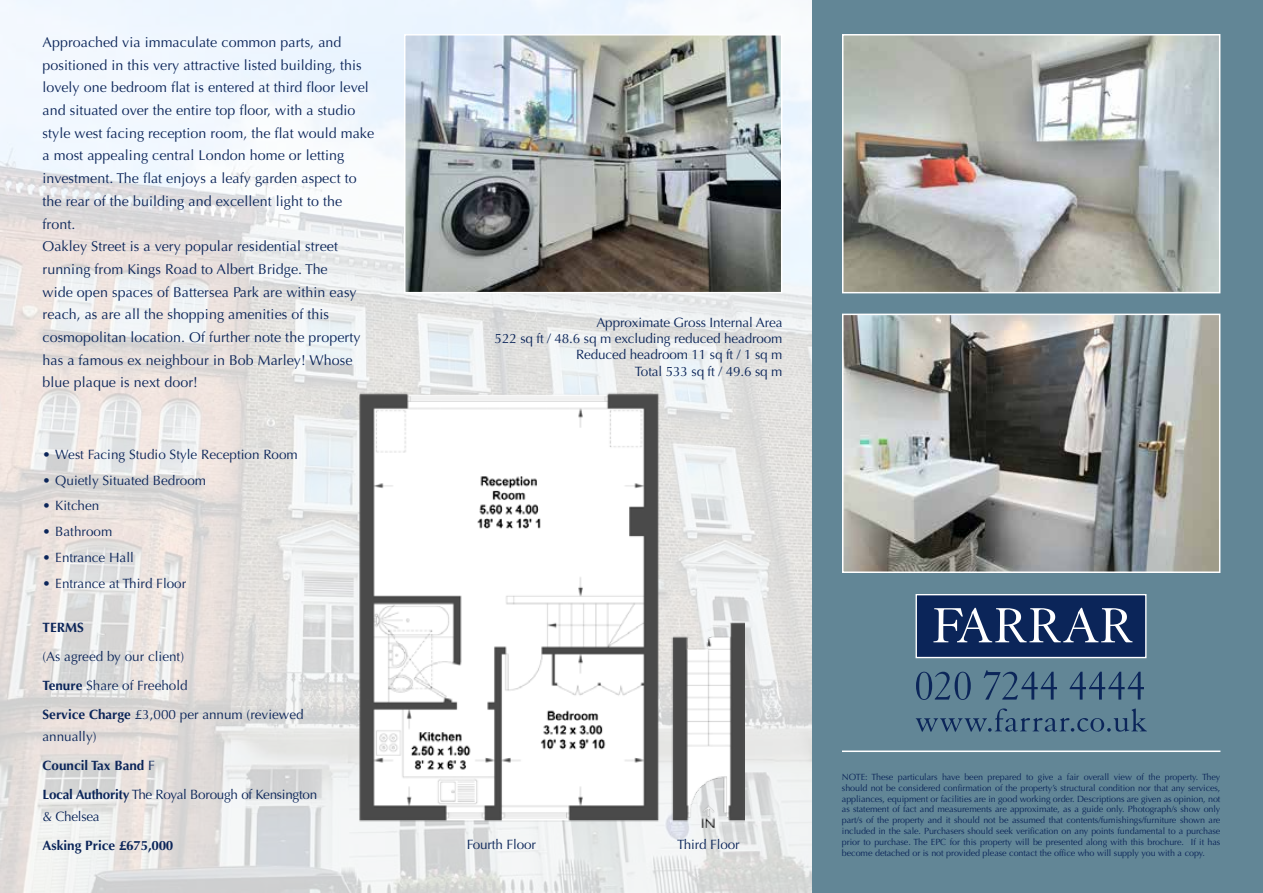
<style>
.page{position:relative;width:1263px;height:893px;background:#fff}
.page>*{position:absolute;margin:0;border:0;box-sizing:border-box;transform-origin:0 0}
.t1{font:14.25px/22.6px "Optima";letter-spacing:.005em;color:#0b2559}
.t2{font:13.5px/28.8px "Optima";letter-spacing:-.01em;color:#0b2559}
.t3{font:700 13.5px "Optima";color:#0b2559}
.t4{font:9px/10.8px "Optima";letter-spacing:-.01em;color:#0b2559;text-align:justify}
.s1{font-weight:700}
</style>
<div class="page">
<img style="left:0;top:0;width:812px;height:893px">
<img style="left:359px;top:387px;width:385px;height:440px">
<img style="left:407px;top:37px;width:372px;height:253px">
<div style="left:404px;top:34px;width:378px;height:259px;border:2px solid #fff"></div>
<div style="left:812px;top:0;width:451px;height:893px;background:#628696"></div>
<hr style="left:842px;top:750px;width:378px;height:2px;background:#fff">
<img style="left:845px;top:37px;width:372px;height:253px">
<div style="left:842px;top:34px;width:378px;height:259px;border:2px solid #fff"></div>
<img style="left:845px;top:317px;width:372px;height:253px">
<div style="left:842px;top:314px;width:378px;height:259px;border:2px solid #fff"></div>
<div style="left:916px;top:595px;width:230px;height:62px;background:#0b2559"></div>
<div style="left:915px;top:594px;width:231px;height:64px;border:1px solid #fff"></div>
<svg style="left:933px;top:608px;width:199px;height:34px"></svg>
<svg style="left:916px;top:672px;width:55px;height:28px"></svg>
<svg style="left:984px;top:670px;width:73px;height:30px"></svg>
<svg style="left:1070px;top:672px;width:74px;height:28px"></svg>
<svg style="left:916px;top:708px;width:231px;height:24px"></svg>
<p class="t1" style="left:43px;top:31px;width:333px">Approached via immaculate common parts, and positioned in this very attractive listed building, this lovely one bedroom flat is entered at third floor level and situated over the entire top floor, with a studio style west facing reception room, the flat would make a most appealing central London home or letting investment. The flat enjoys a leafy garden aspect to the rear of the building and excellent light to the front.<br>Oakley Street is a very popular residential street running from Kings Road to Albert Bridge. The<br>wide open spaces of Battersea Park are within easy reach, as are all the shopping amenities of this cosmopolitan location. Of further note the property has a famous ex neighbour in Bob Marley! Whose blue plaque is next door!</p>
<h2 class="t2" style="left:43px;top:440px;width:257px">• West Facing Studio Style Reception Room</h2>
<h2 class="t2" style="left:43px;top:466px;width:165px">• Quietly Situated Bedroom</h2>
<h2 class="t2" style="left:43px;top:492px;width:58px">• Kitchen</h2>
<h2 class="t2" style="left:43px;top:517px;width:71px">• Bathroom</h2>
<h2 class="t2" style="left:43px;top:543px;width:93px">• Entrance Hall</h2>
<h2 class="t2" style="left:43px;top:569px;width:145px">• Entrance at Third Floor</h2>
<h2 class="t3" style="left:43px;top:620px;width:43px">TERMS</h2>
<h2 class="t2" style="left:43px;top:642px;width:263px">(As agreed by our client)<br><span class="s1">Tenure</span> Share of Freehold<br><span class="s1">Service Charge</span> £3,000 per annum (reviewed</h2>
<h2 class="t2" style="left:43px;top:722px;width:276px">annually)<br><span class="s1">Council Tax Band</span> F<br><span class="s1">Local Authority</span> The Royal Borough of Kensington</h2>
<h2 class="t2" style="left:43px;top:802px;width:59px">&amp; Chelsea</h2>
<h2 class="t3" style="left:43px;top:838px;width:132px">Asking Price £675,000</h2>
<h2 class="t2" style="left:495px;top:315px;width:289px;line-height:16.2px;text-align:right">Approximate Gross Internal Area<br>522 sq ft / 48.6 sq m excluding reduced headroom Reduced headroom 11 sq ft / 1 sq m<br>Total 533 sq ft / 49.6 sq m</h2>
<h2 class="t2" style="left:467px;top:831px;width:71px">Fourth Floor</h2>
<h2 class="t2" style="left:677px;top:831px;width:64px">Third Floor</h2>
<p class="t4" style="left:842px;top:772px;width:380px">NOTE: These particulars have been prepared to give a fair overall view of the property. They should not be considered confirmation of the property’s structural condition nor that any services, appliances, equipment or facilities are in good working order. Descriptions are given as opinion, not as statement of fact and measurements are approximate, as a guide only. Photograph/s show only part/s of the property and it should not be assumed that contents/furnishings/furniture shown are included in the sale. Purchasers should seek verification on any points fundamental to a purchase prior to purchase. The EPC for this property will be presented along with this brochure. If it has become detached or is not provided please contact the office who will supply you with a copy.</p>
</div>
